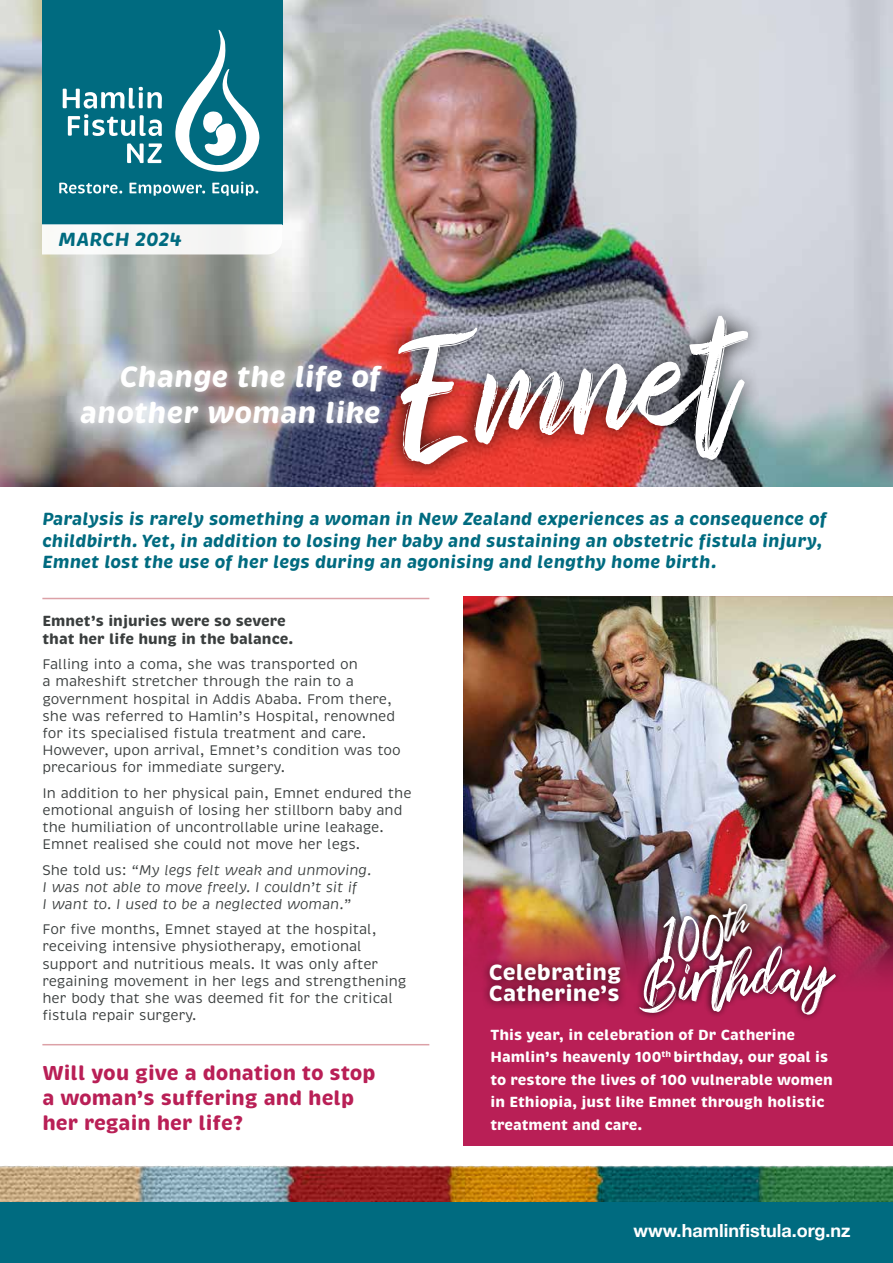
<style>
.page{position:relative;width:893px;height:1263px;background:#fff}
.page>*{position:absolute;margin:0;border:0;box-sizing:border-box;transform-origin:0 0}
.t1{font:130.65px "Sparose";color:#fff}
.t2{font:52.2px/49.5px "Sparose";color:#fff}
.t3{font:italic 700 30px/35.8px "Brevia";color:#fff;text-align:right}
.t4{font:700 22.5px/21px "Brevia";color:#fff}
.t5{font:700 20.7px/24.8px "Brevia";color:#b91f56}
.t6{font:italic 700 19.5px "Brevia";letter-spacing:.005em;color:#006b80}
.t7{font:italic 700 18px/21.6px "Brevia";color:#006b80}
.t8{font:700 18px "Helvetica Neue";color:#fff}
.t9{font:700 15px/22.5px "Brevia";color:#fff}
.t10{font:700 15px/18px "Brevia";color:#3a3e3e}
.t11{font:14.25px/17.1px "Brevia";color:#3a3e3e}
.t12{font:italic 14.25px/17.1px "Brevia";color:#3a3e3e}
.s1{font-style:normal}
</style>
<div class="page">
<div style="left:463px;top:597px;width:430px;height:549px;background:#b91f56"></div>
<img style="left:0;top:0;width:893px;height:487px">
<div style="left:0;top:1201px;width:893px;height:62px;background:#006b80"></div>
<div style="left:42px;top:0;width:240px;height:224px;background:#006b80"></div>
<div style="left:42px;top:224px;width:240px;height:30px;background:#f6f7f6"></div>
<img style="left:0;top:1165px;width:893px;height:36px">
<img style="left:377px;top:295px;width:397px;height:192px">
<hr style="left:42px;top:598px;width:387px;height:1px;background:#dca1a7">
<hr style="left:42px;top:1044px;width:387px;height:1px;background:#dca1a7">
<svg style="left:175px;top:29px;width:85px;height:143px"></svg>
<svg style="left:59px;top:182px;width:199px;height:14px"></svg>
<svg style="left:63px;top:87px;width:99px;height:49px"></svg>
<svg style="left:127px;top:143px;width:35px;height:20px"></svg>
<img style="left:463px;top:597px;width:430px;height:383px">
<div style="left:481px;top:955px;width:148px;height:55px;background:#000;opacity:.75"></div>
<div style="left:70px;top:353px;width:322px;height:81px;background:#fff;opacity:.9"></div>
<img style="left:627px;top:892px;width:218px;height:127px">
<h3 class="t6" style="left:59px;top:227px;width:125px">MARCH 2024</h3>
<h3 class="t3" style="left:80px;top:359px;width:302px">Change the life of another woman like</h3>
<h1 class="t1" style="left:395px;top:304px;width:339px;rotate:-3deg">Emnet</h1>
<p class="t7" style="left:42px;top:508px;width:786px">Paralysis is rarely something a woman in New Zealand experiences as a consequence of childbirth. Yet, in addition to losing her baby and sustaining an obstetric fistula injury,<br>Emnet lost the use of her legs during an agonising and lengthy home birth.</p>
<p class="t10" style="left:42px;top:612px;width:253px">Emnet’s injuries were so severe that her life hung in the balance.</p>
<p class="t11" style="left:42px;top:656px;width:360px">Falling into a coma, she was transported on<br>a makeshift stretcher through the rain to a government hospital in Addis Ababa. From there, she was referred to Hamlin’s Hospital, renowned for its specialised fistula treatment and care.<br>However, upon arrival, Emnet’s condition was too precarious for immediate surgery.</p>
<p class="t11" style="left:42px;top:784px;width:371px">In addition to her physical pain, Emnet endured the emotional anguish of losing her stillborn baby and the humiliation of uncontrollable urine leakage.<br>Emnet realised she could not move her legs.</p>
<p class="t12" style="left:42px;top:861px;width:330px"><span class="s1">She told us:</span> “My legs felt weak and unmoving.<br>I was not able to move freely. I couldn’t sit if<br>I want to. I used to be a neglected woman.”</p>
<p class="t11" style="left:42px;top:921px;width:366px">For five months, Emnet stayed at the hospital, receiving intensive physiotherapy, emotional support and nutritious meals. It was only after regaining movement in her legs and strengthening her body that she was deemed fit for the critical fistula repair surgery.</p>
<h3 class="t5" style="left:42px;top:1061px;width:335px">Will you give a donation to stop a woman’s suffering and help her regain her life?</h3>
<h3 class="t4" style="left:489px;top:962px;width:134px">Celebrating<br>Catherine’s</h3>
<h2 class="t2" style="left:634px;top:914px;width:196px;text-indent:26px;rotate:-3deg">100<sup>th<br></sup>Birthday</h2>
<p class="t9" style="left:490px;top:1023px;width:344px">This year, in celebration of Dr Catherine Hamlin’s heavenly 100<sup>th</sup> birthday, our goal is to restore the lives of 100 vulnerable women in Ethiopia, just like Emnet through holistic treatment and care.</p>
<p class="t8" style="left:634px;top:1216px;width:218px">www.hamlinfistula.org.nz</p>
</div>
